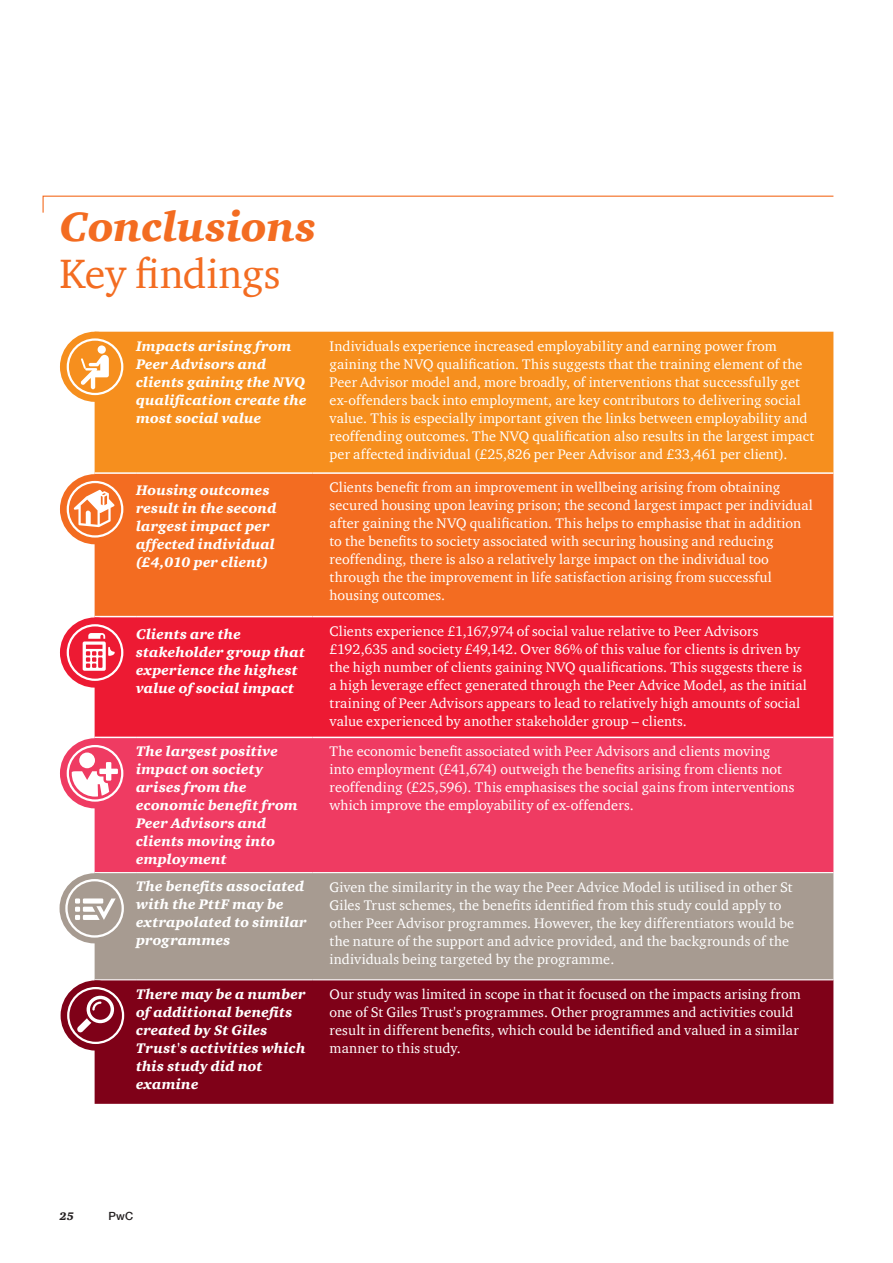
<style>
.page{position:relative;width:893px;height:1263px;background:#fff}
.page>*{position:absolute;margin:0;border:0;box-sizing:border-box;transform-origin:0 0}
.Section_head{font:italic 900 42px/47.2px "ITC Charter Com";letter-spacing:-.005em;color:#f36c21}
.Body_copy_-_space_af{font:14.25px/18px "ITC Charter Com";letter-spacing:.01em;color:#fff}
.Body_copy_-_space_af-2{font:italic 900 14.25px/18px "ITC Charter Com";letter-spacing:.015em;color:#fff}
.t1{font:500 11.25px "Helvetica Neue LT Com";color:#231f20}
.t2{font:italic 900 11.25px "ITC Charter Com";color:#231f20}
.s1{font-weight:400;font-style:normal}
</style>
<div class="page">
<svg style="left:42px;top:195px;width:792px;height:18px"></svg>
<div style="left:95px;top:332px;width:738px;height:140px;background:#f68f1e"></div>
<div style="left:95px;top:474px;width:738px;height:142px;background:#f36c21"></div>
<div style="left:95px;top:617px;width:738px;height:120px;background:#ed1a33"></div>
<div style="left:95px;top:738px;width:738px;height:134px;background:#ef3b62"></div>
<div style="left:95px;top:873px;width:738px;height:106px;background:#a79b91"></div>
<div style="left:95px;top:980px;width:738px;height:124px;background:#7f0118"></div>
<div style="left:60px;top:332px;width:70px;height:70px;background:#f68f1e;border-radius:50%"></div>
<svg style="left:67px;top:338px;width:56px;height:57px"></svg>
<div style="left:60px;top:474px;width:70px;height:70px;background:#f36c21;border-radius:50%"></div>
<svg style="left:67px;top:481px;width:56px;height:57px"></svg>
<div style="left:60px;top:617px;width:70px;height:71px;background:#ed1a33;border-radius:50%"></div>
<svg style="left:67px;top:624px;width:56px;height:57px"></svg>
<div style="left:60px;top:738px;width:70px;height:70px;background:#ef3b62;border-radius:50%"></div>
<svg style="left:67px;top:745px;width:56px;height:57px"></svg>
<div style="left:61px;top:980px;width:70px;height:71px;background:#7f0118;border-radius:50%"></div>
<svg style="left:67px;top:987px;width:57px;height:57px"></svg>
<div style="left:60px;top:873px;width:70px;height:70px;background:#a79b91;border-radius:50%"></div>
<svg style="left:65px;top:879px;width:59px;height:59px"></svg>
<p class="Section_head" style="left:60px;top:202px;width:258px">Conclusions<br><span class="s1">Key findings</span></p>
<p class="Body_copy_-_space_af-2" style="left:136px;top:337px;width:172px">Impacts arising from<br>Peer Advisors and clients gaining the NVQ qualification create the most social value</p>
<p class="Body_copy_-_space_af" style="left:330px;top:337px;width:486px">Individuals experience increased employability and earning power from gaining the NVQ qualification. This suggests that the training element of the Peer Advisor model and, more broadly, of interventions that successfully get ex-offenders back into employment, are key contributors to delivering social value. This is especially important given the links between employability and reoffending outcomes. The NVQ qualification also results in the largest impact per affected individual (£25,826 per Peer Advisor and £33,461 per client).</p>
<p class="Body_copy_-_space_af-2" style="left:136px;top:481px;width:142px">Housing outcomes result in the second largest impact per affected individual (£4,010 per client)</p>
<p class="Body_copy_-_space_af" style="left:330px;top:478px;width:485px">Clients benefit from an improvement in wellbeing arising from obtaining secured housing upon leaving prison; the second largest impact per individual after gaining the NVQ qualification. This helps to emphasise that in addition to the benefits to society associated with securing housing and reducing reoffending, there is also a relatively large impact on the individual too through the the improvement in life satisfaction arising from successful housing outcomes.</p>
<p class="Body_copy_-_space_af-2" style="left:136px;top:625px;width:170px">Clients are the stakeholder group that experience the highest value of social impact</p>
<p class="Body_copy_-_space_af" style="left:330px;top:622px;width:479px">Clients experience £1,167,974 of social value relative to Peer Advisors £192,635 and society £49,142. Over 86% of this value for clients is driven by the high number of clients gaining NVQ qualifications. This suggests there is a high leverage effect generated through the Peer Advice Model, as the initial training of Peer Advisors appears to lead to relatively high amounts of social value experienced by another stakeholder group – clients.</p>
<p class="Body_copy_-_space_af-2" style="left:136px;top:742px;width:163px">The largest positive impact on society arises from the economic benefit from<br>Peer Advisors and clients moving into employment</p>
<p class="Body_copy_-_space_af" style="left:330px;top:742px;width:467px">The economic benefit associated with Peer Advisors and clients moving into employment (£41,674) outweigh the benefits arising from clients not reoffending (£25,596). This emphasises the social gains from interventions which improve the employability of ex-offenders.</p>
<p class="Body_copy_-_space_af-2" style="left:136px;top:877px;width:172px">The benefits associated with the PttF may be extrapolated to similar programmes</p>
<p class="Body_copy_-_space_af" style="left:330px;top:878px;width:466px">Given the similarity in the way the Peer Advice Model is utilised in other St Giles Trust schemes, the benefits identified from this study could apply to other Peer Advisor programmes. However, the key differentiators would be the nature of the support and advice provided, and the backgrounds of the individuals being targeted by the programme.</p>
<p class="Body_copy_-_space_af-2" style="left:136px;top:985px;width:171px">There may be a number of additional benefits created by St Giles<br>Trust's activities which this study did not examine</p>
<p class="Body_copy_-_space_af" style="left:330px;top:985px;width:473px">Our study was limited in scope in that it focused on the impacts arising from one of St Giles Trust's programmes. Other programmes and activities could result in different benefits, which could be identified and valued in a similar manner to this study.</p>
<p class="t2" style="left:60px;top:1210px;width:16px">25</p>
<p class="t1" style="left:108px;top:1210px;width:26px">PwC</p>
</div>
